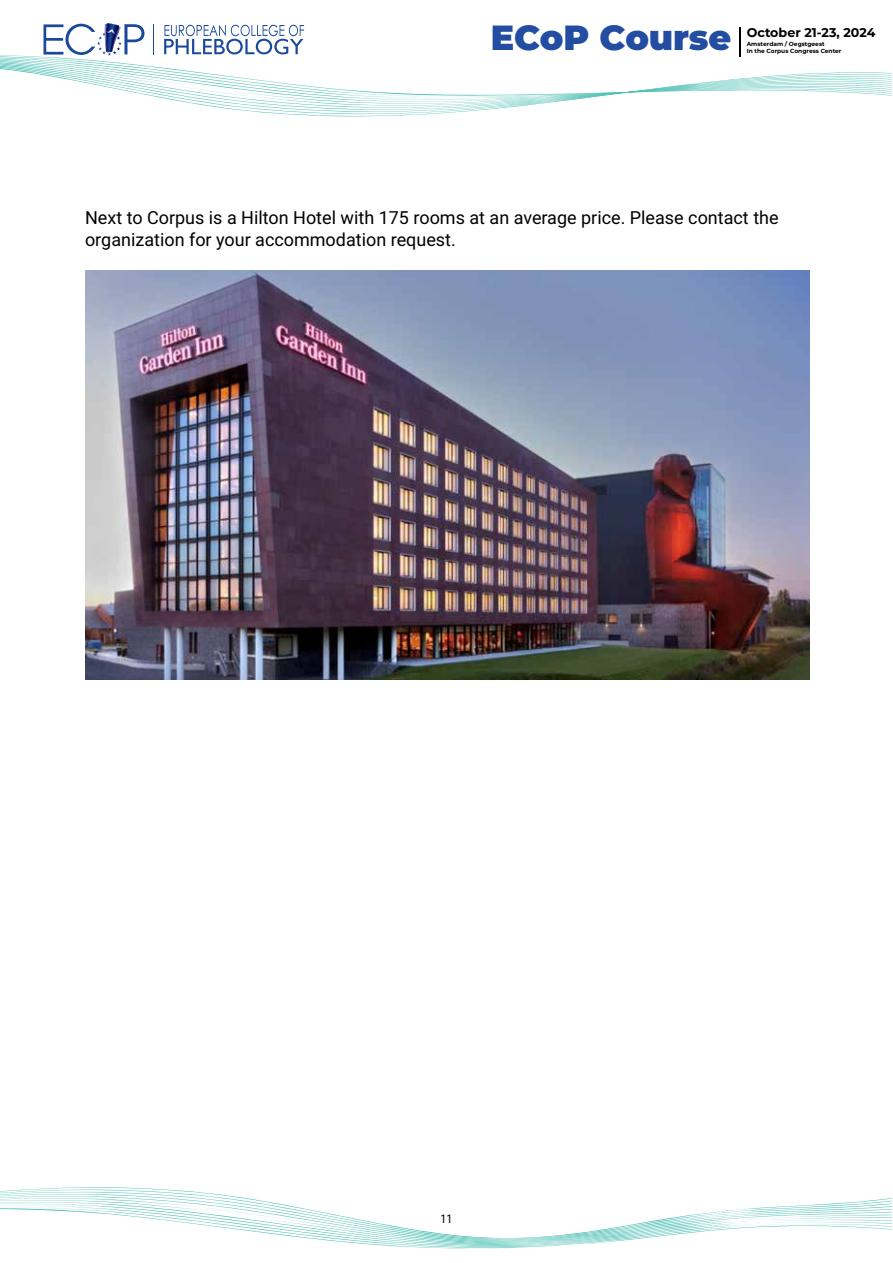
<style>
.page{position:relative;width:893px;height:1263px;background:#fff}
.page>*{position:absolute;margin:0;border:0;box-sizing:border-box;transform-origin:0 0}
.t1{font:900 34.95px "Montserrat";letter-spacing:-.005em;color:#234da1}
.t2{font:18px/21.6px "Roboto";color:#000}
.t3{font:700 12.6px "Montserrat";color:#010101}
.t4{font:12px "Roboto Condensed";color:#000}
.t5{font:700 5.85px/7.1px "Montserrat";color:#010101}
</style>
<div class="page">
<svg style="left:0;top:1189px;width:891px;height:59px"></svg>
<svg style="left:0;top:24px;width:891px;height:90px"></svg>
<hr style="left:739px;top:27px;width:2px;height:30px;background:#010101">
<img style="left:85px;top:271px;width:725px;height:408px">
<h1 class="t1" style="left:491px;top:11px;width:242px">ECoP Course</h1>
<p class="t3" style="left:747px;top:24px;width:130px">October 21-23, 2024</p>
<p class="t5" style="left:747px;top:40px;width:96px">Amsterdam / Oegstgeest<br>In the Corpus Congress Center</p>
<p class="t2" style="left:85px;top:206px;width:695px">Next to Corpus is a Hilton Hotel with 175 rooms at an average price. Please contact the organization for your accommodation request.</p>
<p class="t4" style="left:441px;top:1210px;width:13px">11</p>
</div>
